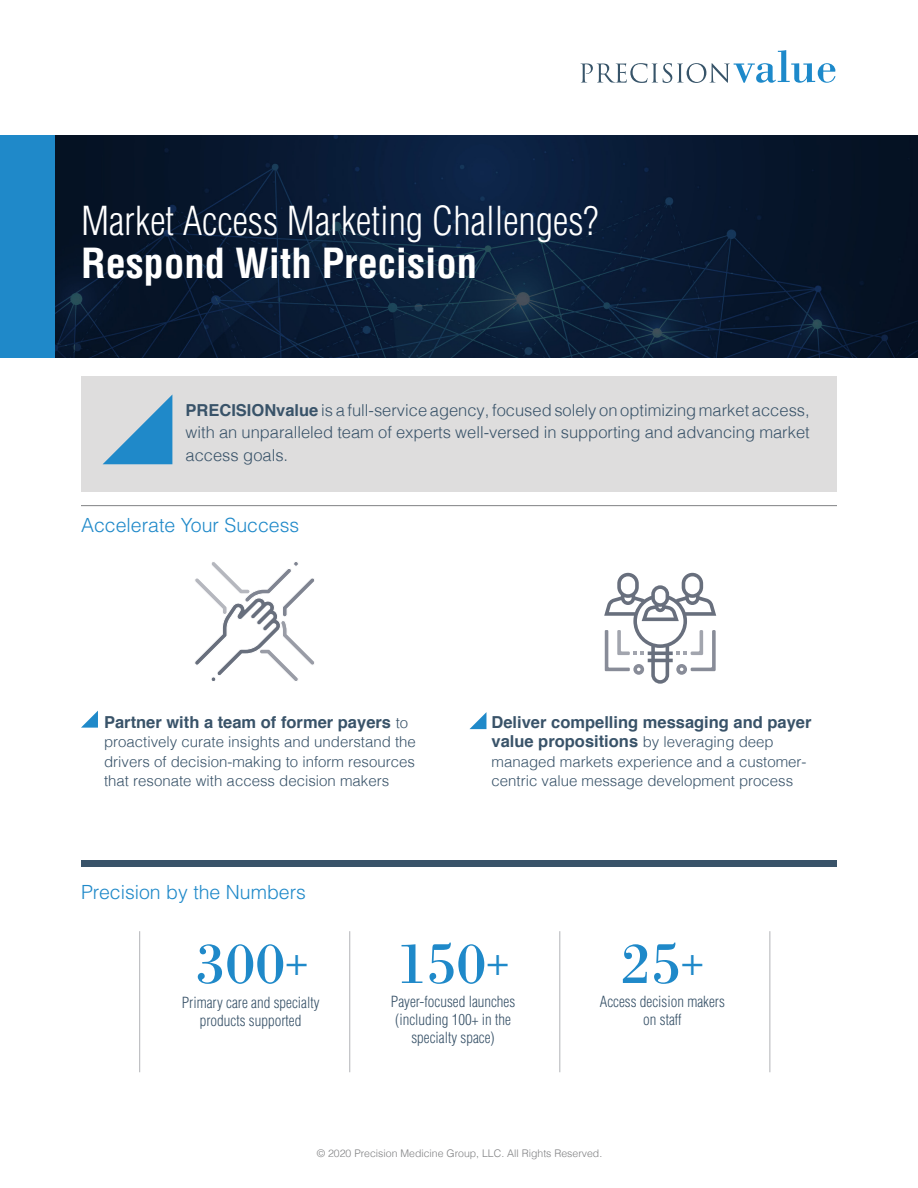
<style>
.page{position:relative;width:918px;height:1188px;background:#fff}
.page>*{position:absolute;margin:0;border:0;box-sizing:border-box;transform-origin:0 0}
.Info_number{font:60px "Bodoni Std";color:#1f89c9}
.Brochure_Title{font:700 condensed 40.5px "Helvetica LT Std";color:#fff}
.Brochure_Title-2{font:300 condensed 39px "Helvetica LT Std";color:#fff}
.subhead{font:300 19.5px "Helvetica LT Std";color:#1f89c9}
.t1{font:300 16.5px/22.5px "Helvetica";color:#395369;text-align:justify}
.t2{font:700 16.5px/19.5px "Helvetica";color:#395369}
.t3{font:300 15px/19.5px "Helvetica";color:#395369;text-align:justify}
.Copy_tighter_leading{font:300 condensed 15px/18px "Helvetica LT Std";color:#395369;text-align:center}
.t4{font:300 10.5px "Helvetica";color:#808183}
.s1{font-weight:700}
.s2{font-weight:300;font-size:15px}
.s3{font-size:45px}
</style>
<div class="page">
<div style="left:81px;top:376px;width:756px;height:115px;background:#dedddd"></div>
<svg style="left:580px;top:50px;width:255px;height:33px"></svg>
<img style="left:55px;top:135px;width:863px;height:222px">
<div style="left:0;top:135px;width:55px;height:222px;background:#1f89c9"></div>
<svg style="left:81px;top:711px;width:17px;height:17px"></svg>
<svg style="left:470px;top:712px;width:16px;height:17px"></svg>
<svg style="left:103px;top:395px;width:69px;height:69px"></svg>
<hr style="left:81px;top:505px;width:756px;height:1px;background:#808183">
<div style="left:81px;top:860px;width:756px;height:6px;background:#395369"></div>
<hr style="left:349px;top:931px;width:1px;height:141px;background:#b2b3b7">
<hr style="left:139px;top:931px;width:1px;height:141px;background:#b2b3b7">
<hr style="left:559px;top:931px;width:1px;height:141px;background:#b2b3b7">
<hr style="left:769px;top:931px;width:1px;height:141px;background:#b2b3b7">
<svg style="left:604px;top:573px;width:112px;height:111px"></svg>
<svg style="left:195px;top:562px;width:120px;height:119px"></svg>
<p class="Brochure_Title-2" style="left:81px;top:197px;width:519px">Market Access Marketing Challenges?</p>
<p class="Brochure_Title" style="left:81px;top:238px;width:397px">Respond With Precision</p>
<p class="t1" style="left:186px;top:398px;width:626px"><span class="s1">PRECISIONvalue</span> is a full-service agency, focused solely on optimizing market access, with an unparalleled team of experts well-versed in supporting and advancing market access goals.</p>
<p class="subhead" style="left:81px;top:513px;width:220px">Accelerate Your Success</p>
<p class="t2" style="left:104px;top:712px;width:306px">Partner with a team of former payers <span class="s2">to</span></p>
<p class="t3" style="left:104px;top:731px;width:313px">proactively curate insights and understand the drivers of decision-making to inform resources that resonate with access decision makers</p>
<p class="subhead" style="left:81px;top:879px;width:227px">Precision by the Numbers</p>
<p class="t2" style="left:492px;top:712px;width:322px">Deliver compelling messaging and payer value propositions <span class="s2">by leveraging deep</span></p>
<p class="t3" style="left:492px;top:751px;width:317px">managed markets experience and a customer&shy;centric value message development process</p>
<p class="Info_number" style="left:195px;top:927px;width:114px">300<span class="s3">+</span></p>
<p class="Info_number" style="left:397px;top:927px;width:114px">150<span class="s3">+</span></p>
<p class="Copy_tighter_leading" style="left:391px;top:992px;width:126px">Payer-focused launches (including 100+ in the specialty space)</p>
<p class="Copy_tighter_leading" style="left:182px;top:994px;width:139px">Primary care and specialty products supported</p>
<p class="Info_number" style="left:621px;top:927px;width:84px">25<span class="s3">+</span></p>
<p class="Copy_tighter_leading" style="left:600px;top:992px;width:126px">Access decision makers on staff</p>
<p class="t4" style="left:317px;top:1144px;width:287px">© 2020 Precision Medicine Group, LLC. All Rights Reserved.</p>
</div>
